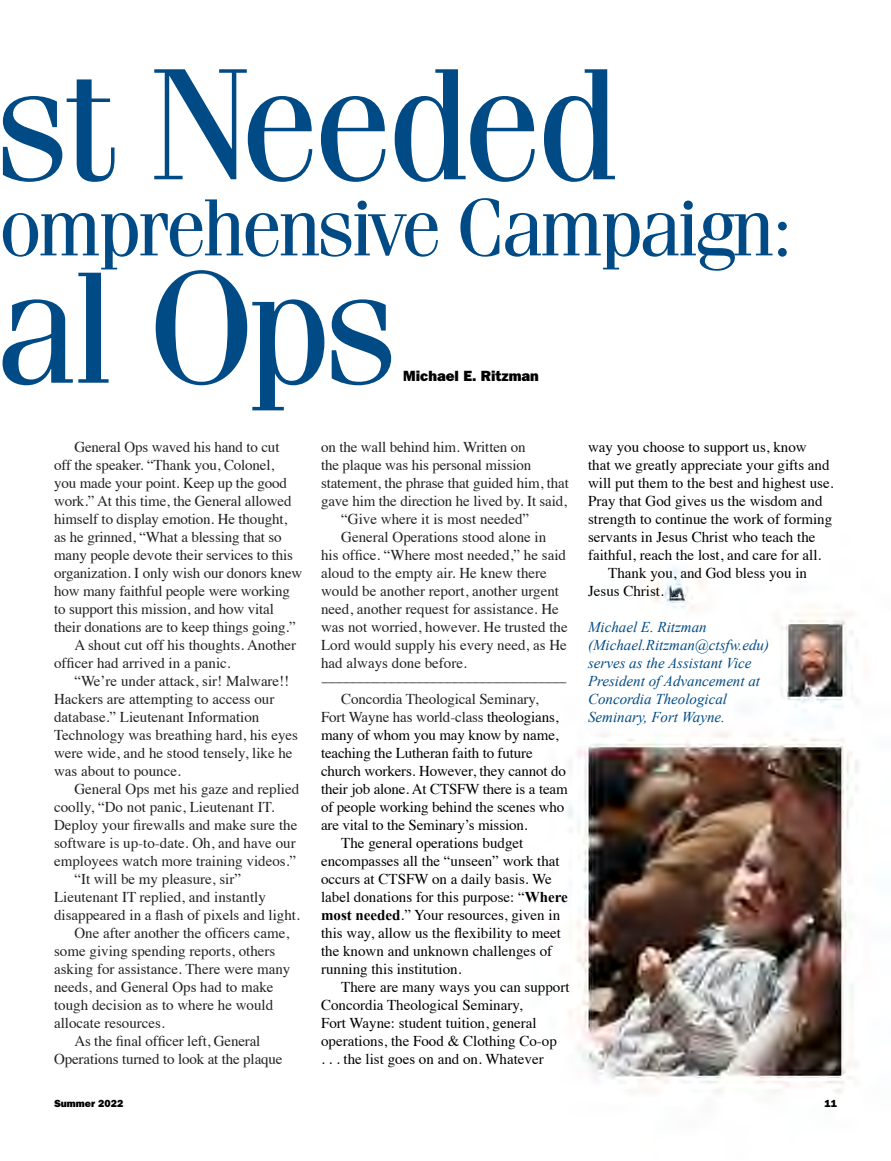
<style>
.page{position:relative;width:891px;height:1161px;background:#fff}
.page>*{position:absolute;margin:0;border:0;box-sizing:border-box;transform-origin:0 0}
.t1{font:159px "Fenice";letter-spacing:-.04em;color:#004b85}
.t2{font:80.85px "Fenice";letter-spacing:-.05em;color:#004b85}
.t3{font:15px "Times";color:#222}
.t4{font:15px "Times";color:#000}
.t5{font:italic 15px/18px "Times New Roman";color:#004b85}
.t6{font:800 15px "Tee Franklin";color:#000}
.t7{font:800 10.5px "Tee Franklin";color:#000}
.s1{color:#000}
.s2{font-family:"Times New Roman";font-weight:700}
</style>
<div class="page">
<img style="left:567px;top:567px;width:291px;height:526px">
<h1 class="t1" style="left:-4px;top:30px;width:624px">st Needed</h1>
<h2 class="t2" style="left:0;top:179px;width:796px">omprehensive Campaign:</h2>
<h1 class="t1" style="left:-5px;top:233px;width:405px">al Ops</h1>
<p class="t6" style="left:403px;top:367px;width:137px">Michael E. Ritzman</p>
<p class="t3" style="left:74px;top:433px;width:207px">General Ops waved his hand to cut</p>
<p class="t3" style="left:54px;top:451px;width:222px">off the speaker. “Thank you, Colonel,</p>
<p class="t3" style="left:54px;top:469px;width:234px">you made your point. Keep up the good</p>
<p class="t3" style="left:54px;top:487px;width:239px">work.” At this time, the General allowed</p>
<p class="t3" style="left:54px;top:505px;width:235px">himself to display emotion. He thought,</p>
<p class="t3" style="left:54px;top:523px;width:229px">as he grinned, “What a blessing that so</p>
<p class="t3" style="left:54px;top:541px;width:240px">many people devote their services to this</p>
<p class="t3" style="left:54px;top:559px;width:250px">organization. I only wish our donors knew</p>
<p class="t3" style="left:54px;top:577px;width:237px">how many faithful people were working</p>
<p class="t3" style="left:54px;top:595px;width:221px">to support this mission, and how vital</p>
<p class="t3" style="left:54px;top:613px;width:243px">their donations are to keep things going.”</p>
<p class="t3" style="left:74px;top:631px;width:223px">A shout cut off his thoughts. Another</p>
<p class="t3" style="left:54px;top:649px;width:178px">officer had arrived in a panic.</p>
<p class="t3" style="left:74px;top:667px;width:216px">“We’re under attack, sir! Malware!!</p>
<p class="t3" style="left:54px;top:685px;width:222px">Hackers are attempting to access our</p>
<p class="t3" style="left:54px;top:703px;width:207px">database.” Lieutenant Information</p>
<p class="t3" style="left:54px;top:721px;width:245px">Technology was breathing hard, his eyes</p>
<p class="t3" style="left:54px;top:739px;width:240px">were wide, and he stood tensely, like he</p>
<p class="t3" style="left:54px;top:757px;width:128px">was about to pounce.</p>
<p class="t3" style="left:74px;top:775px;width:226px">General Ops met his gaze and replied</p>
<p class="t3" style="left:54px;top:793px;width:222px">coolly, “Do not panic, Lieutenant IT.</p>
<p class="t3" style="left:54px;top:811px;width:245px">Deploy your firewalls and make sure the</p>
<p class="t3" style="left:54px;top:829px;width:243px">software is up-to-date. Oh, and have our</p>
<p class="t3" style="left:54px;top:847px;width:244px">employees watch more training videos.”</p>
<p class="t3" style="left:74px;top:865px;width:168px">“It will be my pleasure, sir”</p>
<p class="t3" style="left:54px;top:883px;width:213px">Lieutenant IT replied, and instantly</p>
<p class="t3" style="left:54px;top:901px;width:247px">disappeared in a flash of pixels and light.</p>
<p class="t3" style="left:74px;top:919px;width:216px">One after another the officers came,</p>
<p class="t3" style="left:54px;top:937px;width:223px">some giving spending reports, others</p>
<p class="t3" style="left:54px;top:955px;width:238px">asking for assistance. There were many</p>
<p class="t3" style="left:54px;top:973px;width:221px">needs, and General Ops had to make</p>
<p class="t3" style="left:54px;top:991px;width:221px">tough decision as to where he would</p>
<p class="t3" style="left:54px;top:1009px;width:112px">allocate resources.</p>
<p class="t3" style="left:74px;top:1027px;width:188px">As the final officer left, General</p>
<p class="t3" style="left:54px;top:1045px;width:230px">Operations turned to look at the plaque</p>
<p class="t3" style="left:321px;top:433px;width:206px">on the wall behind him. Written on</p>
<p class="t3" style="left:321px;top:451px;width:212px">the plaque was his personal mission</p>
<p class="t3" style="left:321px;top:469px;width:249px">statement, the phrase that guided him, that</p>
<p class="t3" style="left:321px;top:487px;width:247px">gave him the direction he lived by. It said,</p>
<p class="t3" style="left:341px;top:505px;width:189px">“Give where it is most needed”</p>
<p class="t3" style="left:341px;top:523px;width:206px">General Operations stood alone in</p>
<p class="t3" style="left:321px;top:541px;width:246px">his office. “Where most needed,” he said</p>
<p class="t3" style="left:321px;top:559px;width:227px">aloud to the empty air. He knew there</p>
<p class="t3" style="left:321px;top:577px;width:239px">would be another report, another urgent</p>
<p class="t3" style="left:321px;top:595px;width:239px">need, another request for assistance. He</p>
<p class="t3" style="left:321px;top:613px;width:248px">was not worried, however. He trusted the</p>
<p class="t3" style="left:321px;top:631px;width:247px">Lord would supply his every need, as He</p>
<p class="t3" style="left:321px;top:649px;width:147px">had always done before.</p>
<p class="t3" style="left:321px;top:667px;width:248px">----------------------------------------------------------------------</p>
<p class="t3" style="left:341px;top:685px;width:199px">Concordia Theological Seminary,</p>
<p class="t3" style="left:321px;top:703px;width:239px">Fort Wayne has world-class <span class="s1">theologians,</span></p>
<p class="t4" style="left:321px;top:721px;width:239px">many of whom you may know by name,</p>
<p class="t4" style="left:321px;top:739px;width:213px">teaching the Lutheran faith to future</p>
<p class="t4" style="left:321px;top:757px;width:246px">church workers. However, they cannot do</p>
<p class="t4" style="left:321px;top:775px;width:248px">their job alone. At CTSFW there is a team</p>
<p class="t4" style="left:321px;top:793px;width:245px">of people working behind the scenes who</p>
<p class="t4" style="left:321px;top:811px;width:208px">are vital to the Seminary’s mission.</p>
<p class="t4" style="left:341px;top:829px;width:184px">The general operations budget</p>
<p class="t4" style="left:321px;top:847px;width:240px">encompasses all the “unseen” work that</p>
<p class="t4" style="left:321px;top:865px;width:232px">occurs at CTSFW on a daily basis. We</p>
<p class="t4" style="left:321px;top:883px;width:248px">label donations for this purpose: “<span class="s2">Where</span></p>
<p class="t4" style="left:321px;top:901px;width:241px"><span class="s2">most needed</span>.” Your resources, given in</p>
<p class="t4" style="left:321px;top:919px;width:241px">this way, allow us the flexibility to meet</p>
<p class="t4" style="left:321px;top:937px;width:233px">the known and unknown challenges of</p>
<p class="t4" style="left:321px;top:955px;width:142px">running this institution.</p>
<p class="t4" style="left:341px;top:973px;width:230px">There are many ways you can support</p>
<p class="t4" style="left:321px;top:991px;width:203px">Concordia Theological Seminary,</p>
<p class="t4" style="left:321px;top:1009px;width:217px">Fort Wayne: student tuition, general</p>
<p class="t4" style="left:321px;top:1027px;width:237px">operations, the Food &amp; Clothing Co-op</p>
<p class="t4" style="left:321px;top:1045px;width:224px">. . . the list goes on and on. Whatever</p>
<p class="t4" style="left:588px;top:433px;width:220px">way you choose to support us, know</p>
<p class="t4" style="left:588px;top:451px;width:243px">that we greatly appreciate your gifts and</p>
<p class="t4" style="left:588px;top:469px;width:247px">will put them to the best and highest use.</p>
<p class="t4" style="left:588px;top:487px;width:236px">Pray that God gives us the wisdom and</p>
<p class="t4" style="left:588px;top:505px;width:246px">strength to continue the work of forming</p>
<p class="t4" style="left:588px;top:523px;width:229px">servants in Jesus Christ who teach the</p>
<p class="t4" style="left:588px;top:541px;width:235px">faithful, reach the lost, and care for all.</p>
<p class="t4" style="left:608px;top:559px;width:200px">Thank you, and God bless you in</p>
<p class="t4" style="left:588px;top:577px;width:77px">Jesus Christ.</p>
<p class="t5" style="left:588px;top:618px;width:182px">Michael E. Ritzman (Michael.Ritzman@ctsfw.edu) serves as the Assistant Vice<br>President of Advancement at<br>Concordia Theological<br>Seminary, Fort Wayne.</p>
<p class="t7" style="left:54px;top:1097px;width:71px">Summer 2022</p>
<p class="t7" style="left:824px;top:1097px;width:14px">11</p>
</div>
